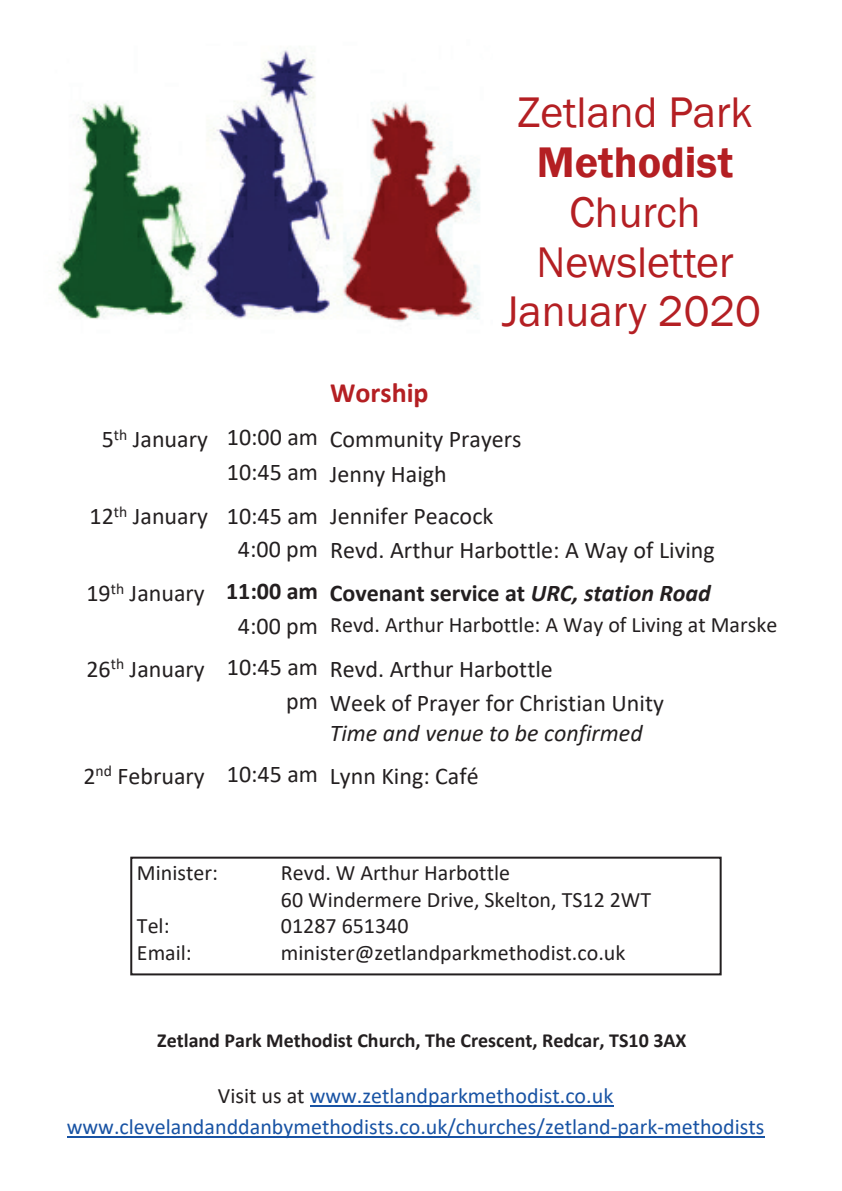
<style>
.page{position:relative;width:842px;height:1191px;background:#fff}
.page>*{position:absolute;margin:0;border:0;box-sizing:border-box;transform-origin:0 0}
.t1{font:44px/49.8px "Franklin Gothic";color:#b41f23;text-align:center}
.t2{font:600 44px "Franklin Gothic";color:#b41f23}
.t3{font:700 28px "Calibri";color:#b41f23}
.t4{font:24px/34.6px "Calibri";color:#231f20}
.t5{font:700 24px "Calibri";color:#231f20}
.t6{font:22px/26.8px "Calibri";color:#231f20}
.t7{font:22px/31px "Calibri";color:#1853a4;text-align:center}
.t8{font:700 20px "Calibri";color:#231f20}
.s1{font-weight:400}
.s2{font-style:italic}
.s3{font-size:24px}
.s4{color:#231f20}
</style>
<div class="page">
<img style="left:57px;top:48px;width:423px;height:274px">
<div style="left:130px;top:856px;width:592px;height:119px;border:2px solid #231f20"></div>
<hr style="left:310px;top:1105px;width:303px;height:1px;background:#1853a4">
<hr style="left:67px;top:1135px;width:697px;height:2px;background:#1853a4">
<h1 class="t1" style="left:518px;top:91px;width:236px">Zetland Park</h1>
<h1 class="t2" style="left:537px;top:146px;width:198px">Methodist</h1>
<h1 class="t1" style="left:502px;top:190px;width:260px">Church<br>Newsletter<br>January 2020</h1>
<p class="t3" style="left:330px;top:381px;width:100px">Worship</p>
<p class="t4" style="left:227px;top:424px;width:296px;text-indent:-125px">5<sup>th</sup> January 10:00 am Community Prayers<br>10:45 am Jenny Haigh</p>
<p class="t4" style="left:238px;top:501px;width:478px;line-height:33.8px;text-indent:-148px">12<sup>th</sup> January 10:45 am Jennifer Peacock<br>4:00 pm Revd. Arthur Harbottle: A Way of Living</p>
<p class="t5" style="left:86px;top:583px;width:626px"><span class="s1">19</span><sup>th</sup> <span class="s1">January</span> 11:00 am Covenant service at <span class="s2">URC, station Road</span></p>
<p class="t6" style="left:238px;top:613px;width:541px"><span class="s3">4:00 pm</span> Revd. Arthur Harbottle: A Way of Living at Marske</p>
<p class="t4" style="left:286px;top:653px;width:379px;text-indent:-200px">26<sup>th</sup> January 10:45 am Revd. Arthur Harbottle<br>pm Week of Prayer for Christian Unity</p>
<p class="t4" style="left:83px;top:713px;width:561px;line-height:43.4px;text-indent:246px"><span class="s2">Time and venue to be confirmed<br></span>2<sup>nd</sup> February 10:45 am Lynn King: Café</p>
<p class="t6" style="left:137px;top:860px;width:83px">Minister:</p>
<p class="t6" style="left:281px;top:860px;width:372px">Revd. W Arthur Harbottle<br>60 Windermere Drive, Skelton, TS12 2WT</p>
<p class="t6" style="left:137px;top:914px;width:34px">Tel:</p>
<p class="t6" style="left:281px;top:914px;width:129px">01287 651340</p>
<p class="t6" style="left:137px;top:941px;width:56px">Email:</p>
<p class="t6" style="left:281px;top:941px;width:346px">minister@zetlandparkmethodist.co.uk</p>
<p class="t8" style="left:157px;top:1032px;width:531px">Zetland Park Methodist Church, The Crescent, Redcar, TS10 3AX</p>
<p class="t7" style="left:67px;top:1082px;width:699px"><span class="s4">Visit us at</span> www.zetlandparkmethodist.co.uk www.clevelandanddanbymethodists.co.uk/churches/zetland-park-methodists</p>
</div>
